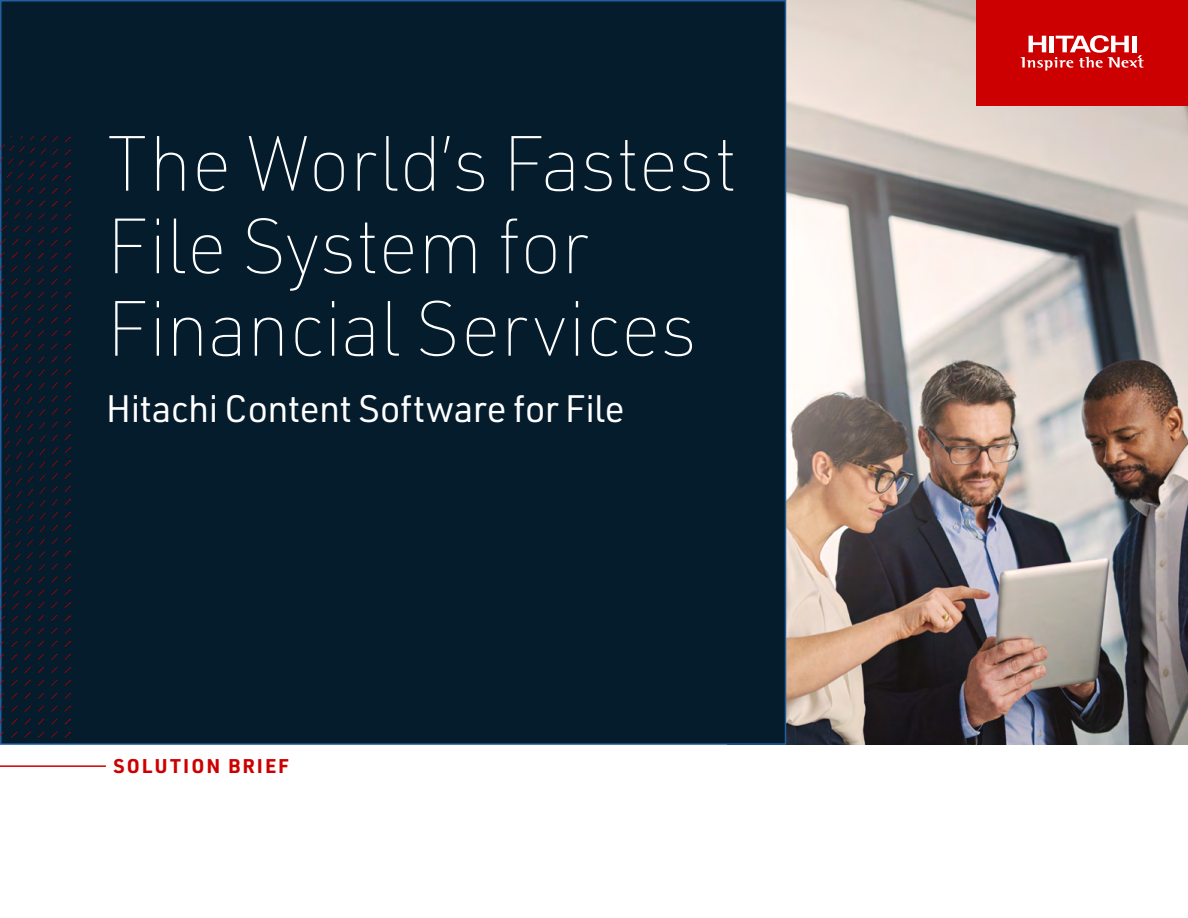
<style>
.page{position:relative;width:1188px;height:918px;background:#fff}
.page>*{position:absolute;margin:0;border:0;box-sizing:border-box;transform-origin:0 0}
.Cover_Header{font:100 76.5px/82.5px "URWDIN";letter-spacing:-.01em;color:#fff}
.Cover_Subhead{font:37.5px "URWDIN";letter-spacing:-.02em;color:#fff}
.H3{font:700 19.5px "URWDIN";letter-spacing:.1em;color:#c00}
</style>
<div class="page">
<img style="left:786px;top:0;width:402px;height:745px">
<div style="left:1px;top:1px;width:784px;height:743px;background:#051c2c"></div>
<hr style="left:0;top:765px;width:106px;height:2px;background:#c00">
<img style="left:0;top:136px;width:70px;height:607px">
<div style="left:976px;top:0;width:212px;height:106px;background:#c00"></div>
<svg style="left:1021px;top:35px;width:123px;height:36px"></svg>
<p class="Cover_Header" style="left:106px;top:120px;width:634px">The World’s Fastest<br>File System for<br>Financial Services</p>
<p class="Cover_Subhead" style="left:106px;top:384px;width:520px">Hitachi Content Software for File</p>
<p class="H3" style="left:113px;top:753px;width:177px">SOLUTION BRIEF</p>
</div>
